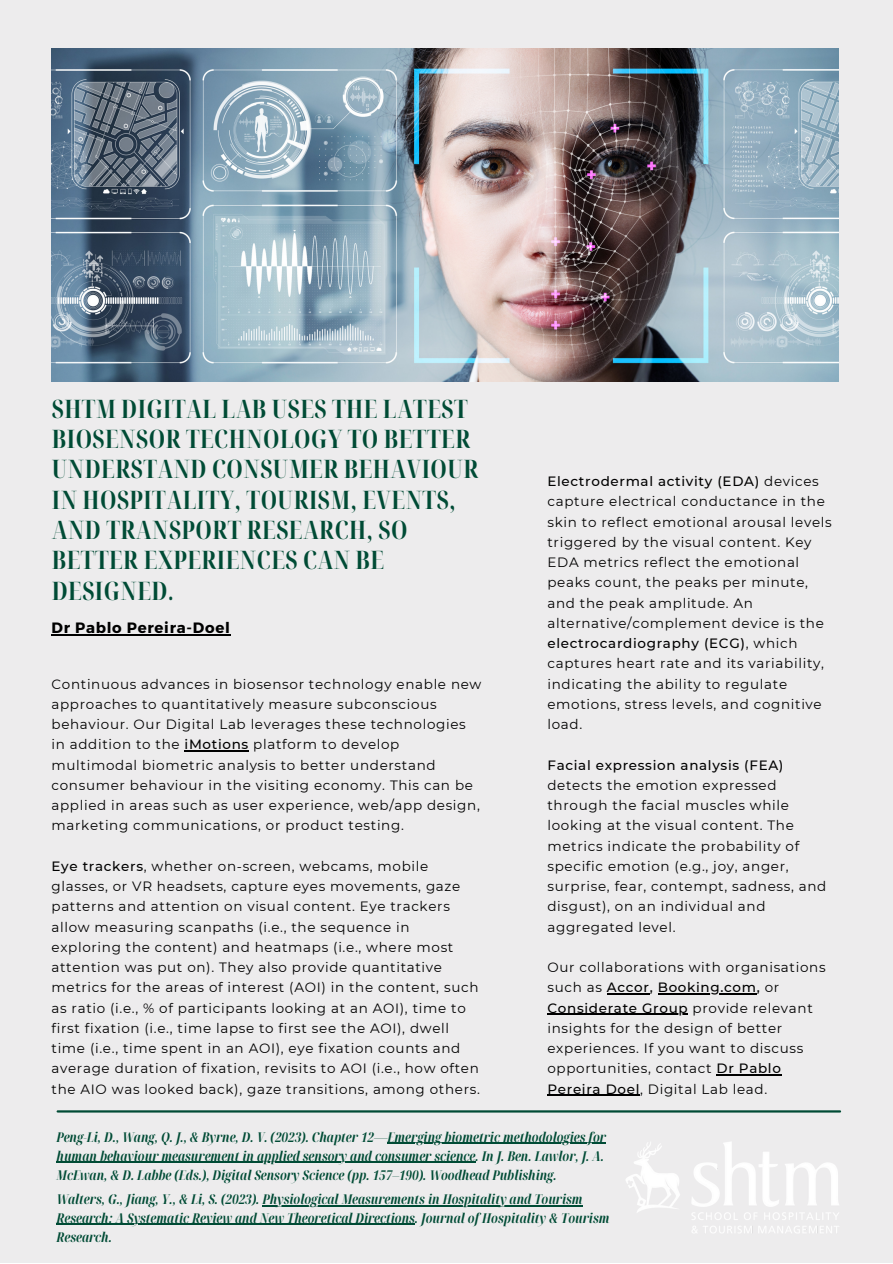
<style>
.page{position:relative;width:893px;height:1264px;background:#fff}
.page>*{position:absolute;margin:0;border:0;box-sizing:border-box;transform-origin:0 0}
.t1{font:700 extra-condensed 25.5px/30.3px "Noto Serif Display";letter-spacing:.02em;color:#004b35}
.t2{font:700 15px "Montserrat";letter-spacing:.05em;color:#000}
.t3{font:13.5px/20.2px "Montserrat";letter-spacing:.05em;color:#000}
.t4{font:italic 700 extra-condensed 13.5px/18.8px "Noto Serif Display";color:#004b35}
.s1{font-weight:500}
</style>
<div class="page">
<div style="left:0;top:0;width:892px;height:1262px;background:#edeced"></div>
<hr style="left:51px;top:634px;width:180px;height:1px;background:#000">
<hr style="left:184px;top:750px;width:65px;height:1px;background:#000">
<hr style="left:607px;top:993px;width:42px;height:1px;background:#000">
<hr style="left:657px;top:993px;width:99px;height:1px;background:#000">
<hr style="left:547px;top:1013px;width:141px;height:1px;background:#000">
<hr style="left:716px;top:1074px;width:65px;height:1px;background:#000">
<hr style="left:547px;top:1094px;width:93px;height:1px;background:#000">
<hr style="left:387px;top:1142px;width:219px;height:1px;background:#004b35">
<hr style="left:57px;top:1161px;width:418px;height:1px;background:#004b35">
<hr style="left:262px;top:1205px;width:320px;height:1px;background:#004b35">
<hr style="left:57px;top:1223px;width:358px;height:1px;background:#004b35">
<img style="left:51px;top:48px;width:787px;height:333px">
<hr style="left:58px;top:1110px;width:782px;height:2px;background:#004b35">
<img style="left:573px;top:1095px;width:269px;height:138px">
<p class="t1" style="left:52px;top:392px;width:428px">SHTM DIGITAL LAB USES THE LATEST<br>BIOSENSOR TECHNOLOGY TO BETTER<br>UNDERSTAND CONSUMER BEHAVIOUR<br>IN HOSPITALITY, TOURISM, EVENTS,<br>AND TRANSPORT RESEARCH, SO<br>BETTER EXPERIENCES CAN BE<br>DESIGNED.</p>
<p class="t2" style="left:51px;top:618px;width:180px">Dr Pablo Pereira-Doel</p>
<p class="t3" style="left:547px;top:471px;width:286px"><span class="s1">Electrodermal activity (EDA)</span> devices capture electrical conductance in the skin to reflect emotional arousal levels triggered by the visual content. Key EDA metrics reflect the emotional peaks count, the peaks per minute, and the peak amplitude. An alternative/complement device is the <span class="s1">electrocardiography (ECG)</span>, which captures heart rate and its variability, indicating the ability to regulate emotions, stress levels, and cognitive load.</p>
<p class="t3" style="left:547px;top:754px;width:280px"><span class="s1">Facial expression analysis (FEA) </span>detects the emotion expressed through the facial muscles while looking at the visual content. The metrics indicate the probability of specific emotion (e.g., joy, anger, surprise, fear, contempt, sadness, and disgust), on an individual and aggregated level.</p>
<p class="t3" style="left:547px;top:957px;width:279px">Our collaborations with organisations such as <span class="s1">Accor, Booking.com,</span> or <span class="s1">Considerate Group</span> provide relevant insights for the design of better experiences. If you want to discuss opportunities, contact <span class="s1">Dr Pablo Pereira Doel</span>, Digital Lab lead.</p>
<p class="t4" style="left:57px;top:1127px;width:551px">Peng-Li, D., Wang, Q. J., &amp; Byrne, D. V. (2023). Chapter 12—Emerging biometric methodologies for human behaviour measurement in applied sensory and consumer science. In J. Ben. Lawlor, J. A.<br>McEwan, &amp; D. Labbe (Eds.), Digital Sensory Science (pp. 157–190). Woodhead Publishing.</p>
<p class="t4" style="left:57px;top:1189px;width:554px">Walters, G., Jiang, Y., &amp; Li, S. (2023). Physiological Measurements in Hospitality and Tourism<br>Research: A Systematic Review and New Theoretical Directions. Journal of Hospitality &amp; Tourism<br>Research.</p>
<p class="t3" style="left:51px;top:673px;width:431px">Continuous advances in biosensor technology enable new approaches to quantitatively measure subconscious behaviour. Our Digital Lab leverages these technologies in addition to the <span class="s1">iMotions</span> platform to develop multimodal biometric analysis to better understand consumer behaviour in the visiting economy. This can be applied in areas such as user experience, web/app design, marketing communications, or product testing.</p>
<p class="t3" style="left:51px;top:855px;width:430px"><span class="s1">Eye trackers</span>, whether on-screen, webcams, mobile glasses, or VR headsets, capture eyes movements, gaze patterns and attention on visual content. Eye trackers allow measuring scanpaths (i.e., the sequence in exploring the content) and heatmaps (i.e., where most attention was put on). They also provide quantitative metrics for the areas of interest (AOI) in the content, such as ratio (i.e., % of participants looking at an AOI), time to first fixation (i.e., time lapse to first see the AOI), dwell time (i.e., time spent in an AOI), eye fixation counts and average duration of fixation, revisits to AOI (i.e., how often the AIO was looked back), gaze transitions, among others.</p>
</div>
